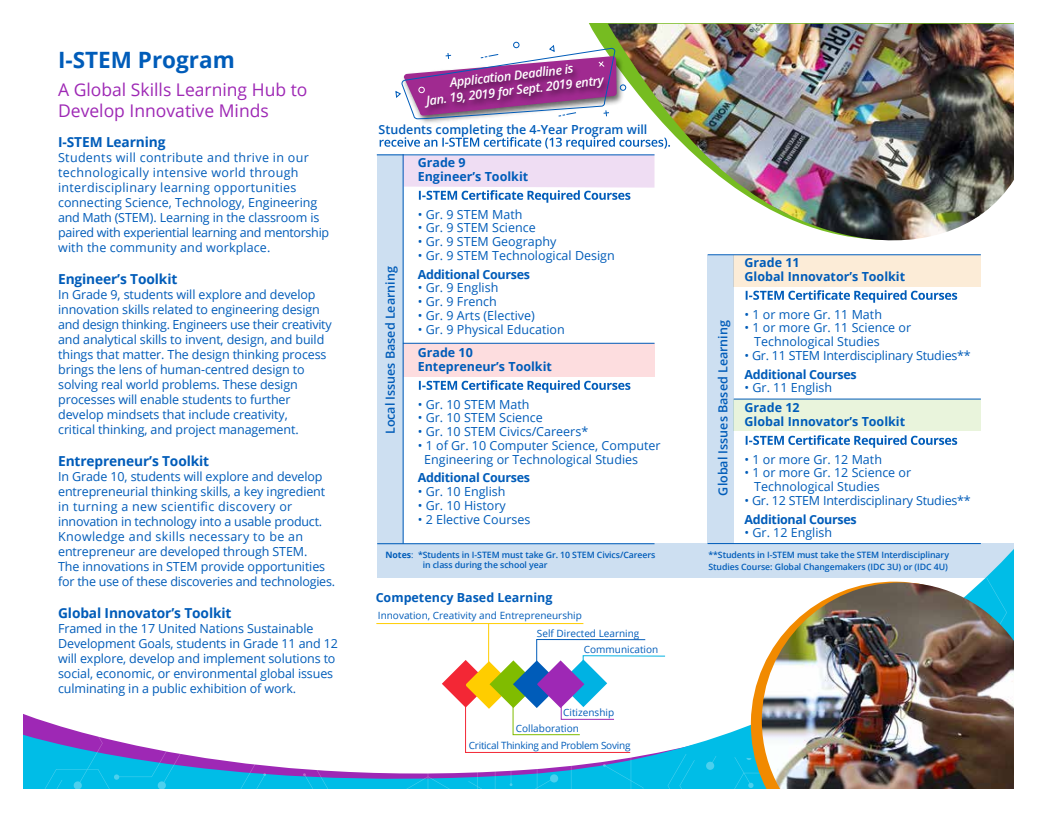
<style>
.page{position:relative;width:1039px;height:814px;background:#fff}
.page>*{position:absolute;margin:0;border:0;box-sizing:border-box;transform-origin:0 0}
.t1{font:700 22.5px "Open Sans";color:#005cb9}
.t2{font:17.5px/21px "Open Sans";color:#9e28b5}
.t3{font:700 13.75px "Open Sans";letter-spacing:-.01em;color:#005cb9}
.t4{font:12.5px/15px "Open Sans";letter-spacing:-.01em;color:#005cb9}
.t5{font:12.5px/15px "Open Sans";letter-spacing:.01em;color:#005cb9}
.t6{font:700 12.5px/13.8px "Open Sans";color:#005cb9}
.t7{font:600 12.5px "Open Sans";color:#005cb9}
.t8{font:700 12.5px "Open Sans";letter-spacing:-.025em;color:#005cb9}
.t9{font:italic 600 12.5px/15.1px "Open Sans";color:#fff;text-align:center}
.t10{font:10px/15.6px "Open Sans";color:#005cb9}
.t11{font:10px "Open Sans";letter-spacing:-.025em;color:#005cb9}
.t12{font:600 8.75px/10px "Open Sans";letter-spacing:-.01em;color:#005cb9}
.s1{font-weight:700}
.s2{font-weight:400}
</style>
<div class="page">
<svg style="left:24px;top:543px;width:990px;height:246px"></svg>
<svg style="left:35px;top:712px;width:303px;height:77px"></svg>
<div style="left:403px;top:343px;width:251px;height:33px;background:#fddddf"></div>
<img style="left:634px;top:24px;width:380px;height:217px">
<div style="left:734px;top:399px;width:247px;height:31px;background:#e9f4dc"></div>
<div style="left:734px;top:255px;width:247px;height:32px;background:#fcecd7"></div>
<div style="left:377px;top:154px;width:27px;height:390px;background:#cddff1"></div>
<div style="left:707px;top:255px;width:27px;height:289px;background:#cddff1"></div>
<hr style="left:403px;top:343px;width:251px;height:1px;background:#005cb9">
<hr style="left:734px;top:399px;width:247px;height:1px;background:#005cb9">
<hr style="left:377px;top:543px;width:277px;height:1px;background:#005cb9">
<svg style="left:419px;top:380px;width:211px;height:13px"></svg>
<hr style="left:377px;top:155px;width:277px;height:1px;background:#005cb9">
<hr style="left:707px;top:254px;width:274px;height:1px;background:#005cb9">
<hr style="left:707px;top:543px;width:274px;height:1px;background:#005cb9">
<svg style="left:745px;top:290px;width:212px;height:13px"></svg>
<svg style="left:745px;top:435px;width:212px;height:13px"></svg>
<svg style="left:380px;top:137px;width:290px;height:66px"></svg>
<img style="left:393px;top:24px;width:241px;height:131px">
<img style="left:412px;top:30px;width:209px;height:116px">
<svg style="left:395px;top:42px;width:231px;height:77px"></svg>
<hr style="left:376px;top:623px;width:207px;height:1px;background:#ffcd00">
<img style="left:386px;top:579px;width:628px;height:210px">
<h1 class="t1" style="left:58px;top:44px;width:178px">I-STEM Program</h1>
<h2 class="t2" style="left:58px;top:79px;width:251px">A Global Skills Learning Hub to<br>Develop Innovative Minds</h2>
<p class="t3" style="left:58px;top:133px;width:109px">I-STEM Learning</p>
<p class="t5" style="left:58px;top:150px;width:272px">Students will contribute and thrive in our technologically intensive world through interdisciplinary learning opportunities connecting Science, Technology, Engineering and Math (STEM). Learning in the classroom is paired with experiential learning and mentorship with the community and workplace.</p>
<p class="t3" style="left:58px;top:269px;width:121px">Engineer’s Toolkit</p>
<p class="t4" style="left:58px;top:287px;width:275px">In Grade 9, students will explore and develop innovation skills related to engineering design and design thinking. Engineers use their creativity and analytical skills to invent, design, and build things that matter. The design thinking process brings the lens of human-centred design to solving real world problems. These design processes will enable students to further develop mindsets that include creativity,<br>critical thinking, and project management.</p>
<p class="t3" style="left:58px;top:451px;width:153px">Entrepreneur’s Toolkit</p>
<p class="t4" style="left:58px;top:468px;width:278px">In Grade 10, students will explore and develop entrepreneurial thinking skills, a key ingredient in turning a new scientific discovery or innovation in technology into a usable product.<br>Knowledge and skills necessary to be an entrepreneur are developed through STEM.<br>The innovations in STEM provide opportunities for the use of these discoveries and technologies.</p>
<p class="t3" style="left:58px;top:603px;width:175px">Global Innovator’s Toolkit</p>
<p class="t4" style="left:58px;top:621px;width:281px">Framed in the 17 United Nations Sustainable Development Goals, students in Grade 11 and 12 will explore, develop and implement solutions to social, economic, or environmental global issues culminating in a public exhibition of work.</p>
<p class="t9" style="left:423px;top:78px;width:180px;rotate:-7deg">Application Deadline is<br>Jan. 19, 2019 for Sept. 2019 entry</p>
<p class="t7" style="left:379px;top:121px;width:270px">Students completing the 4-Year Program will</p>
<p class="t7" style="left:382px;top:434px;width:169px;rotate:-90deg">Local Issues Based Learning</p>
<p class="t6" style="left:418px;top:155px;width:112px">Grade 9<br>Engineer’s Toolkit</p>
<p class="t4" style="left:418px;top:206px;width:106px">• Gr. 9 STEM Math</p>
<p class="t4" style="left:418px;top:220px;width:119px">• Gr. 9 STEM Science</p>
<p class="t4" style="left:418px;top:234px;width:140px">• Gr. 9 STEM Geography</p>
<p class="t4" style="left:418px;top:247px;width:198px">• Gr. 9 STEM Technological Design</p>
<p class="t8" style="left:418px;top:265px;width:114px">Additional Courses</p>
<p class="t4" style="left:418px;top:280px;width:82px">• Gr. 9 English</p>
<p class="t4" style="left:418px;top:294px;width:80px">• Gr. 9 French</p>
<p class="t4" style="left:418px;top:307px;width:119px">• Gr. 9 Arts (Elective)</p>
<p class="t4" style="left:418px;top:321px;width:149px">• Gr. 9 Physical Education</p>
<p class="t6" style="left:418px;top:345px;width:136px">Grade 10<br>Entepreneur’s Toolkit</p>
<p class="t4" style="left:418px;top:396px;width:113px">• Gr. 10 STEM Math</p>
<p class="t4" style="left:418px;top:410px;width:127px">• Gr. 10 STEM Science</p>
<p class="t4" style="left:418px;top:424px;width:172px">• Gr. 10 STEM Civics/Careers*</p>
<p class="t4" style="left:424px;top:438px;width:238px;line-height:13.8px;text-indent:-7px">• 1 of Gr. 10 Computer Science, Computer<br>Engineering or Technological Studies</p>
<p class="t8" style="left:418px;top:469px;width:114px">Additional Courses</p>
<p class="t4" style="left:418px;top:484px;width:89px">• Gr. 10 English</p>
<p class="t4" style="left:418px;top:497px;width:89px">• Gr. 10 History</p>
<p class="t4" style="left:418px;top:511px;width:114px">• 2 Elective Courses</p>
<p class="t12" style="left:423px;top:549px;width:234px;text-indent:-37px"><span class="s1">Notes</span><span class="s2">:</span> *Students in I-STEM must take Gr. 10 STEM Civics/Careers in class during the school year</p>
<p class="t6" style="left:376px;top:590px;width:178px">Competency Based Learning</p>
<p class="t10" style="left:378px;top:607px;width:206px">Innovation, Creativity and Entrepreneurship</p>
<p class="t10" style="left:537px;top:625px;width:104px">Self Directed Learning</p>
<p class="t10" style="left:584px;top:641px;width:76px">Communication</p>
<p class="t10" style="left:516px;top:704px;width:100px;text-indent:47px">Citizenship<br>Collaboration</p>
<p class="t11" style="left:469px;top:739px;width:163px">Critical Thinking and Problem Soving</p>
<p class="t6" style="left:744px;top:255px;width:162px">Grade 11<br>Global Innovator’s Toolkit</p>
<p class="t4" style="left:744px;top:306px;width:139px">• 1 or more Gr. 11 Math</p>
<p class="t4" style="left:754px;top:320px;width:158px;line-height:13.8px;text-indent:-10px">• 1 or more Gr. 11 Science or<br>Technological Studies</p>
<p class="t4" style="left:744px;top:347px;width:228px">• Gr. 11 STEM Interdisciplinary Studies**</p>
<p class="t8" style="left:744px;top:365px;width:114px">Additional Courses</p>
<p class="t4" style="left:744px;top:380px;width:89px">• Gr. 11 English</p>
<p class="t6" style="left:744px;top:400px;width:162px">Grade 12<br>Global Innovator’s Toolkit</p>
<p class="t4" style="left:744px;top:451px;width:139px">• 1 or more Gr. 12 Math</p>
<p class="t4" style="left:754px;top:465px;width:158px;line-height:13.8px;text-indent:-10px">• 1 or more Gr. 12 Science or<br>Technological Studies</p>
<p class="t4" style="left:744px;top:492px;width:228px">• Gr. 12 STEM Interdisciplinary Studies**</p>
<p class="t8" style="left:744px;top:510px;width:114px">Additional Courses</p>
<p class="t4" style="left:744px;top:525px;width:89px">• Gr. 12 English</p>
<p class="t12" style="left:708px;top:548px;width:242px;line-height:12px">**Students in I-STEM must take the STEM Interdisciplinary<br>Studies Course: Global Changemakers (IDC 3U) or (IDC 4U)</p>
<p class="t7" style="left:714px;top:495px;width:177px;rotate:-90deg">Global Issues Based Learning</p>
</div>
